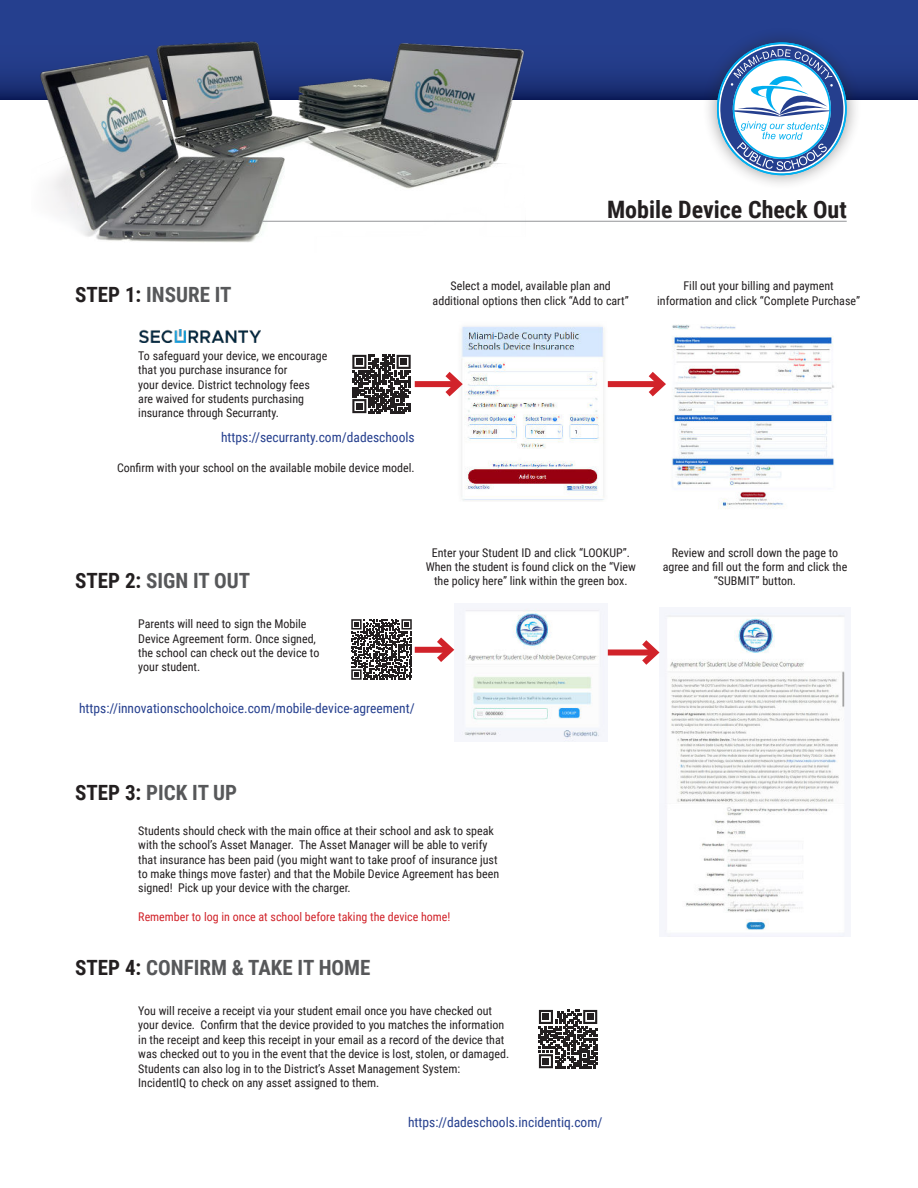
<style>
.page{position:relative;width:918px;height:1188px;background:#fff}
.page>*{position:absolute;margin:0;border:0;box-sizing:border-box;transform-origin:0 0}
.t1{font:700 24px "Roboto Condensed";color:#231f20}
.t2{font:700 21px "Roboto Condensed";color:#57585a}
.t3{font:13.5px "Roboto Condensed";color:#253f8e}
.t4{font:12px/14.4px "Roboto Condensed";color:#231f20;text-align:center}
.t5{font:12px "Roboto Condensed";color:#d1232a}
.s1{color:#231f20}
</style>
<div class="page">
<div style="left:0;top:0;width:918px;height:99px;background:linear-gradient(to bottom,#294598,#1a2f74)"></div>
<img style="left:32px;top:18px;width:519px;height:224px">
<div style="left:702px;top:27px;width:160px;height:163px;background:#231f20;opacity:.45"></div>
<svg style="left:717px;top:42px;width:130px;height:134px"></svg>
<hr style="left:262px;top:221px;width:585px;height:1px;background:#939598">
<img style="left:139px;top:329px;width:122px;height:14px">
<svg style="left:352px;top:355px;width:59px;height:58px"></svg>
<img style="left:461px;top:326px;width:147px;height:175px">
<img style="left:672px;top:324px;width:162px;height:185px">
<div style="left:608px;top:381px;width:54px;height:6px;background:#d1232a"></div>
<svg style="left:642px;top:372px;width:24px;height:25px"></svg>
<div style="left:415px;top:381px;width:43px;height:6px;background:#d1232a"></div>
<svg style="left:439px;top:366px;width:28px;height:37px"></svg>
<svg style="left:351px;top:619px;width:61px;height:61px"></svg>
<img style="left:459px;top:608px;width:149px;height:133px">
<img style="left:664px;top:612px;width:181px;height:324px">
<svg style="left:538px;top:1009px;width:60px;height:60px"></svg>
<svg style="left:539px;top:1010px;width:58px;height:58px"></svg>
<div style="left:415px;top:647px;width:35px;height:6px;background:#d1232a"></div>
<svg style="left:431px;top:637px;width:24px;height:25px"></svg>
<div style="left:608px;top:649px;width:47px;height:6px;background:#d1232a"></div>
<svg style="left:636px;top:640px;width:24px;height:25px"></svg>
<h1 class="t1" style="left:607px;top:196px;width:241px">Mobile Device Check Out</h1>
<h2 class="t2" style="left:75px;top:283px;width:158px"><span class="s1">STEP 1:</span> INSURE IT</h2>
<p class="t4" style="left:138px;top:348px;width:191px;text-align:left">To safeguard your device, we encourage that you purchase insurance for<br>your device. District technology fees are waived for students purchasing insurance through Securranty.</p>
<p class="t3" style="left:221px;top:431px;width:195px">https://securranty.com/dadeschools</p>
<p class="t4" style="left:117px;top:460px;width:299px">Confirm with your school on the available mobile device model.</p>
<p class="t4" style="left:433px;top:280px;width:198px">Select a model, available plan and additional options then click “Add to cart”</p>
<p class="t4" style="left:657px;top:280px;width:204px">Fill out your billing and payment information and click “Complete Purchase”</p>
<h2 class="t2" style="left:75px;top:568px;width:177px"><span class="s1">STEP 2:</span> SIGN IT OUT</h2>
<p class="t4" style="left:426px;top:546px;width:212px">Enter your Student ID and click “LOOKUP”.<br>When the student is found click on the “View the policy here” link within the green box.</p>
<p class="t4" style="left:663px;top:545px;width:186px">Review and scroll down the page to agree and fill out the form and click the “SUBMIT” button.</p>
<p class="t4" style="left:138px;top:616px;width:183px;text-align:left">Parents will need to sign the Mobile<br>Device Agreement form. Once signed, the school can check out the device to your student.</p>
<p class="t3" style="left:79px;top:703px;width:337px">https://innovationschoolchoice.com/mobile-device-agreement/</p>
<h2 class="t2" style="left:75px;top:781px;width:164px"><span class="s1">STEP 3:</span> PICK IT UP</h2>
<p class="t4" style="left:138px;top:823px;width:362px;text-align:left">Students should check with the main office at their school and ask to speak with the school’s Asset Manager. The Asset Manager will be able to verify that insurance has been paid (you might want to take proof of insurance just to make things move faster) and that the Mobile Device Agreement has been signed! Pick up your device with the charger.</p>
<p class="t5" style="left:138px;top:912px;width:314px">Remember to log in once at school before taking the device home!</p>
<h2 class="t2" style="left:75px;top:956px;width:297px"><span class="s1">STEP 4:</span> CONFIRM &amp; TAKE IT HOME</h2>
<p class="t4" style="left:138px;top:1003px;width:372px;text-align:left">You will receive a receipt via your student email once you have checked out your device. Confirm that the device provided to you matches the information in the receipt and keep this receipt in your email as a record of the device that was checked out to you in the event that the device is lost, stolen, or damaged.<br>Students can also log in to the District’s Asset Management System:<br>IncidentIQ to check on any asset assigned to them.</p>
<p class="t3" style="left:408px;top:1117px;width:196px">https://dadeschools.incidentiq.com/</p>
</div>
